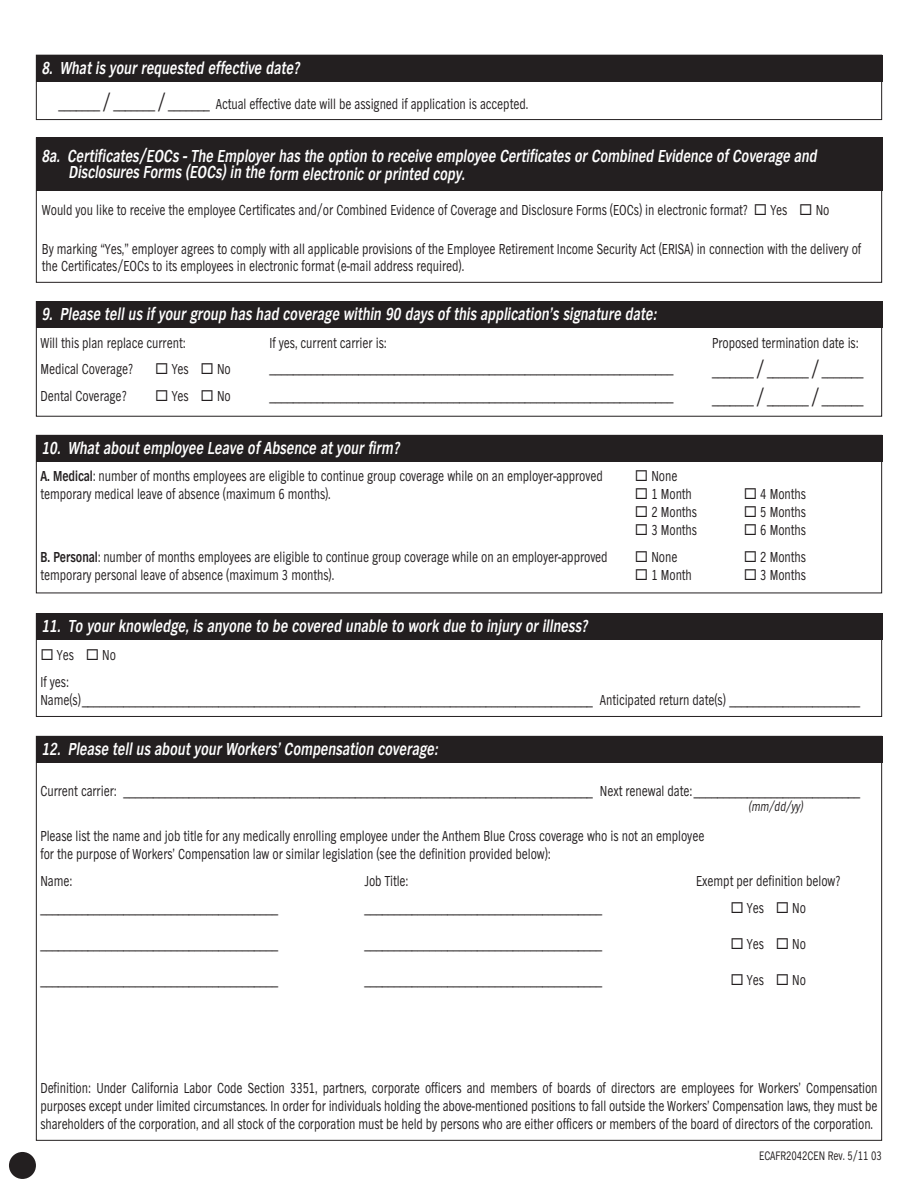
<style>
.page{position:relative;width:918px;height:1188px;background:#fff}
.page>*{position:absolute;margin:0;border:0;box-sizing:border-box;transform-origin:0 0}
.Section{font:italic 700 18px/18px "TV Nord EF";color:#fff;scale:.8 1}
.Para{font:15px/18px "TV Nord EF";letter-spacing:-.005em;color:#231f20;scale:.8 1}
.Section-2{font:15px/16.5px "TV Nord EF";letter-spacing:-.005em;color:#231f20;scale:.8 1}
.Para-2{font:italic 13.5px "TV Nord EF";color:#231f20;scale:.8 1}
.t1{font:12.75px "TV Nord EF";letter-spacing:-.005em;color:#231f20;scale:.8 1}
.s1{font-size:21px}
.s2{font-weight:700}
</style>
<div class="page">
<div style="left:9px;top:1152px;width:27px;height:27px;background:#231f20;border-radius:50%"></div>
<div style="left:36px;top:301px;width:846px;height:116px;border:1px solid #231f20"></div>
<div style="left:36px;top:301px;width:846px;height:27px;background:#231f20"></div>
<div style="left:36px;top:435px;width:846px;height:27px;background:#231f20"></div>
<div style="left:36px;top:613px;width:846px;height:104px;border:1px solid #231f20"></div>
<div style="left:36px;top:613px;width:846px;height:27px;background:#231f20"></div>
<div style="left:36px;top:736px;width:846px;height:27px;background:#231f20"></div>
<div style="left:36px;top:55px;width:846px;height:65px;border:1px solid #231f20"></div>
<div style="left:36px;top:55px;width:846px;height:27px;background:#231f20"></div>
<div style="left:36px;top:137px;width:846px;height:54px;background:#231f20"></div>
<p class="Section" style="left:42px;top:59px;width:324px">8. What is your requested effective date?</p>
<p class="Section-2" style="left:58px;top:95px;width:589px">_______ <span class="s1">/</span> _______ <span class="s1">/</span> _______ Actual effective date will be assigned if application is accepted.</p>
<p class="Section" style="left:69px;top:147px;width:937px;text-indent:-27px">8a. Certificates/EOCs - The Employer has the option to receive employee Certificates or Combined Evidence of Coverage and<br>Disclosures Forms (EOCs) in the form electronic or printed copy.</p>
<p class="Section-2" style="left:42px;top:202px;width:986px">Would you like to receive the employee Certificates and/or Combined Evidence of Coverage and Disclosure Forms (EOCs) in electronic format? ◻ Yes ◻ No</p>
<p class="Section-2" style="left:42px;top:241px;width:1026px">By marking “Yes,” employer agrees to comply with all applicable provisions of the Employee Retirement Income Security Act (ERISA) in connection with the delivery of the Certificates/EOCs to its employees in electronic format (e-mail address required).</p>
<p class="Section" style="left:42px;top:305px;width:770px">9. Please tell us if your group has had coverage within 90 days of this application’s signature date:</p>
<p class="Para" style="left:40px;top:333px;width:182px">Will this plan replace current:</p>
<p class="Para" style="left:40px;top:360px;width:117px">Medical Coverage?</p>
<p class="Para" style="left:155px;top:360px;width:96px">◻ Yes ◻ No</p>
<p class="Para" style="left:40px;top:387px;width:109px">Dental Coverage?</p>
<p class="Para" style="left:155px;top:387px;width:96px">◻ Yes ◻ No</p>
<p class="Para" style="left:270px;top:333px;width:148px">If yes, current carrier is:</p>
<p class="Para" style="left:270px;top:359px;width:506px">____________________________________________________________________</p>
<p class="Para" style="left:270px;top:387px;width:506px">____________________________________________________________________</p>
<p class="Para" style="left:712px;top:333px;width:184px">Proposed termination date is:</p>
<p class="Section-2" style="left:712px;top:362px;width:191px">_______ <span class="s1">/</span> _______ <span class="s1">/</span> _______</p>
<p class="Section-2" style="left:712px;top:391px;width:191px">_______ <span class="s1">/</span> _______ <span class="s1">/</span> _______</p>
<p class="Section" style="left:42px;top:439px;width:449px">10. What about employee Leave of Absence at your firm?</p>
<p class="Para" style="left:40px;top:467px;width:704px"><span class="s2">A. Medical</span>: number of months employees are eligible to continue group coverage while on an employer-approved</p>
<p class="Para" style="left:635px;top:467px;width:55px">◻ None</p>
<p class="Para" style="left:40px;top:485px;width:364px">temporary medical leave of absence (maximum 6 months).</p>
<p class="Para" style="left:635px;top:485px;width:73px">◻ 1 Month</p>
<p class="Para" style="left:744px;top:485px;width:79px">◻ 4 Months</p>
<p class="Para" style="left:635px;top:503px;width:79px">◻ 2 Months</p>
<p class="Para" style="left:744px;top:503px;width:79px">◻ 5 Months</p>
<p class="Para" style="left:635px;top:521px;width:79px">◻ 3 Months</p>
<p class="Para" style="left:744px;top:521px;width:79px">◻ 6 Months</p>
<p class="Para" style="left:40px;top:548px;width:711px"><span class="s2">B. Personal</span>: number of months employees are eligible to continue group coverage while on an employer-approved</p>
<p class="Para" style="left:635px;top:548px;width:55px">◻ None</p>
<p class="Para" style="left:744px;top:548px;width:79px">◻ 2 Months</p>
<p class="Para" style="left:40px;top:566px;width:369px">temporary personal leave of absence (maximum 3 months).</p>
<p class="Para" style="left:635px;top:566px;width:73px">◻ 1 Month</p>
<p class="Para" style="left:744px;top:566px;width:79px">◻ 3 Months</p>
<p class="Section" style="left:42px;top:617px;width:684px">11. To your knowledge, is anyone to be covered unable to work due to injury or illness?</p>
<p class="Para" style="left:40px;top:645px;width:96px">◻ Yes ◻ No</p>
<p class="Para" style="left:40px;top:672px;width:1026px">If yes:<br>Name(s)______________________________________________________________________________________ Anticipated return date(s) ______________________</p>
<p class="Section" style="left:42px;top:740px;width:497px">12. Please tell us about your Workers’ Compensation coverage:</p>
<p class="Para" style="left:40px;top:782px;width:1026px">Current carrier: _______________________________________________________________________________ Next renewal date: ____________________________</p>
<p class="Para-2" style="left:749px;top:799px;width:70px">(mm/dd/yy)</p>
<p class="Para" style="left:40px;top:827px;width:831px">Please list the name and job title for any medically enrolling employee under the Anthem Blue Cross coverage who is not an employee for the purpose of Workers’ Compensation law or similar legislation (see the definition provided below):</p>
<p class="Para" style="left:40px;top:872px;width:41px">Name:</p>
<p class="Para" style="left:364px;top:872px;width:56px">Job Title:</p>
<p class="Para" style="left:696px;top:872px;width:182px">Exempt per definition below?</p>
<p class="Para" style="left:40px;top:899px;width:299px">________________________________________</p>
<p class="Para" style="left:364px;top:899px;width:299px">________________________________________</p>
<p class="Para" style="left:730px;top:899px;width:96px">◻ Yes ◻ No</p>
<p class="Para" style="left:40px;top:935px;width:299px">________________________________________</p>
<p class="Para" style="left:364px;top:935px;width:299px">________________________________________</p>
<p class="Para" style="left:40px;top:971px;width:299px">________________________________________</p>
<p class="Para" style="left:364px;top:971px;width:299px">________________________________________</p>
<p class="Para" style="left:730px;top:935px;width:96px">◻ Yes ◻ No</p>
<p class="Para" style="left:730px;top:971px;width:96px">◻ Yes ◻ No</p>
<p class="Para" style="left:40px;top:1079px;width:1048px;text-align:justify">Definition: Under California Labor Code Section 3351, partners, corporate officers and members of boards of directors are employees for Workers’ Compensation purposes except under limited circumstances. In order for individuals holding the above-mentioned positions to fall outside the Workers’ Compensation laws, they must be shareholders of the corporation, and all stock of the corporation must be held by persons who are either officers or members of the board of directors of the corporation.</p>
<p class="t1" style="left:759px;top:1149px;width:155px">ECAFR2042CEN Rev. 5/11 03</p>
</div>
